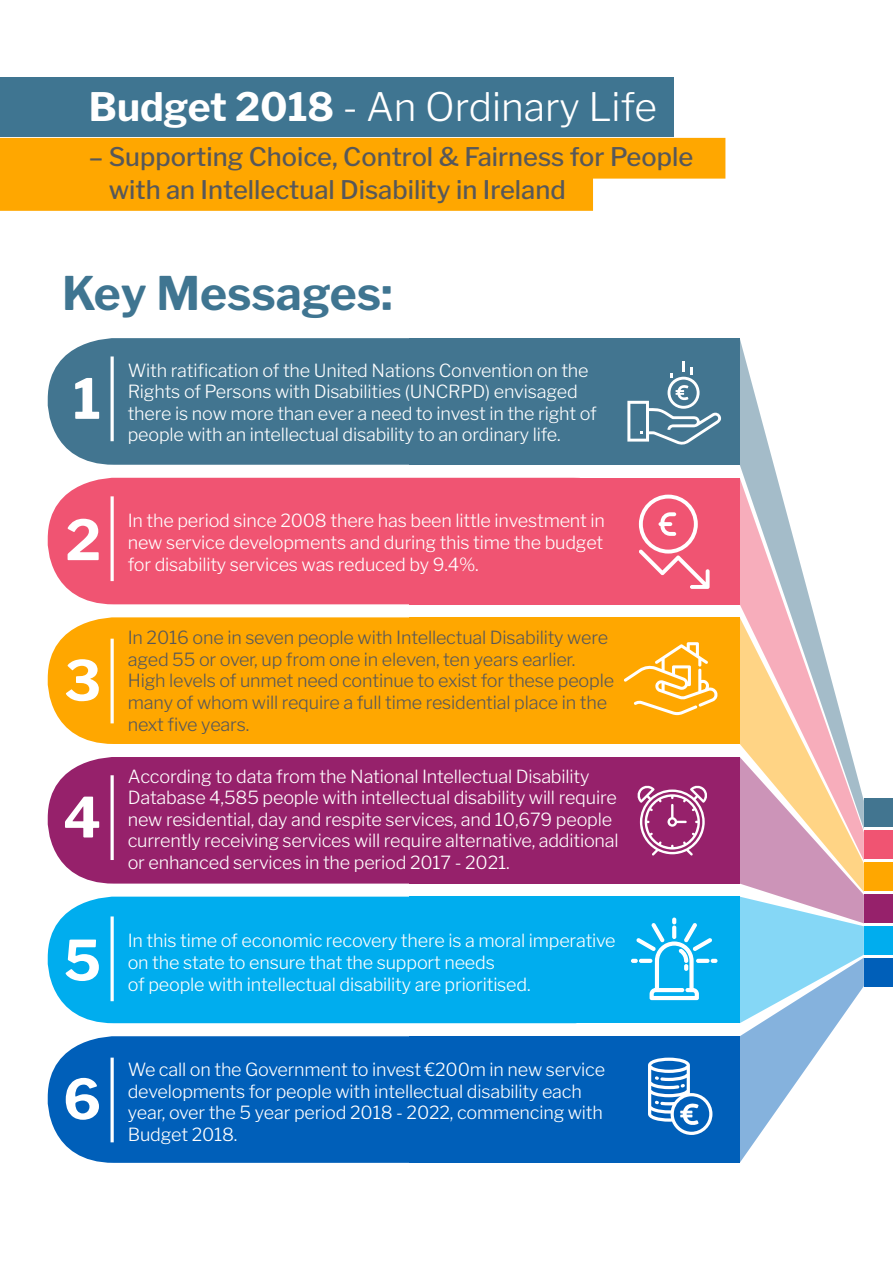
<style>
.page{position:relative;width:893px;height:1263px;background:#fff}
.page>*{position:absolute;margin:0;border:0;box-sizing:border-box;transform-origin:0 0}
.t1{font:700 55.05px "Libre Franklin";color:#fff}
.t2{font:700 46.05px "Libre Franklin";color:#3f7591}
.t3{font:300 39px "Libre Franklin";color:#fff}
.t4{font:500 25.5px/33px "Libre Franklin";color:#57585a}
.Key_Messages{font:300 18px/21.6px "Libre Franklin";letter-spacing:-.01em;color:#fff}
.Key_Messages-2{font:300 18px/21.6px "Libre Franklin";letter-spacing:-.01em;color:#57585a}
.s1{font-weight:700}
</style>
<div class="page">
<div style="left:48px;top:338px;width:361px;height:127px;background:#427590"></div>
<div style="left:48px;top:478px;width:361px;height:126px;background:#f05472"></div>
<div style="left:48px;top:617px;width:361px;height:127px;background:#ffa700"></div>
<div style="left:48px;top:757px;width:361px;height:126px;background:#96216b"></div>
<div style="left:48px;top:897px;width:361px;height:126px;background:#00adee"></div>
<div style="left:48px;top:1036px;width:361px;height:127px;background:#005fb9"></div>
<div style="left:409px;top:338px;width:331px;height:127px;background:#427590"></div>
<div style="left:409px;top:478px;width:331px;height:126px;background:#f05472"></div>
<div style="left:409px;top:617px;width:331px;height:127px;background:#ffa700"></div>
<div style="left:409px;top:757px;width:331px;height:126px;background:#96216b"></div>
<div style="left:409px;top:897px;width:331px;height:126px;background:#00adee"></div>
<div style="left:409px;top:1036px;width:331px;height:127px;background:#005fb9"></div>
<svg style="left:740px;top:340px;width:38px;height:138px"></svg>
<svg style="left:740px;top:478px;width:75px;height:139px"></svg>
<svg style="left:740px;top:617px;width:124px;height:545px"></svg>
<div style="left:864px;top:798px;width:29px;height:29px;background:#427590"></div>
<div style="left:864px;top:830px;width:29px;height:29px;background:#f05472"></div>
<div style="left:864px;top:862px;width:29px;height:29px;background:#ffa700"></div>
<div style="left:864px;top:894px;width:29px;height:29px;background:#96216b"></div>
<div style="left:864px;top:926px;width:29px;height:29px;background:#00adee"></div>
<div style="left:864px;top:958px;width:29px;height:29px;background:#005fb9"></div>
<hr style="left:111px;top:356px;width:3px;height:85px;background:#fff">
<hr style="left:111px;top:496px;width:3px;height:85px;background:#fff">
<hr style="left:111px;top:639px;width:3px;height:84px;background:#fff">
<hr style="left:111px;top:775px;width:3px;height:85px;background:#fff">
<hr style="left:111px;top:916px;width:3px;height:85px;background:#fff">
<hr style="left:111px;top:1057px;width:3px;height:85px;background:#fff">
<div style="left:0;top:77px;width:674px;height:60px;background:#3f7591"></div>
<svg style="left:0;top:138px;width:725px;height:73px;background:#ffae15"></svg>
<svg style="left:631px;top:917px;width:86px;height:84px"></svg>
<svg style="left:648px;top:1057px;width:64px;height:78px"></svg>
<svg style="left:637px;top:785px;width:70px;height:70px"></svg>
<svg style="left:624px;top:642px;width:94px;height:73px"></svg>
<svg style="left:639px;top:495px;width:71px;height:94px"></svg>
<svg style="left:627px;top:362px;width:94px;height:83px"></svg>
<p class="t3" style="left:89px;top:83px;width:570px"><span class="s1">Budget 2018</span> - An Ordinary Life</p>
<p class="t4" style="left:109px;top:140px;width:586px;text-indent:-20px">– Supporting Choice, Control &amp; Fairness for People with an Intellectual Disability in Ireland</p>
<p class="t2" style="left:62px;top:266px;width:332px">Key Messages:</p>
<p class="t1" style="left:73px;top:366px;width:30px">1</p>
<p class="t1" style="left:66px;top:507px;width:37px">2</p>
<p class="t1" style="left:64px;top:648px;width:38px">3</p>
<p class="t1" style="left:63px;top:784px;width:39px">4</p>
<p class="t1" style="left:64px;top:927px;width:39px">5</p>
<p class="t1" style="left:63px;top:1066px;width:39px">6</p>
<p class="Key_Messages" style="left:128px;top:359px;width:471px">With ratification of the United Nations Convention on the Rights of Persons with Disabilities (UNCRPD) envisaged there is now more than ever a need to invest in the right of people with an intellectual disability to an ordinary life.</p>
<p class="Key_Messages" style="left:128px;top:510px;width:479px">In the period since 2008 there has been little investment in new service developments and during this time the budget</p>
<p class="Key_Messages" style="left:128px;top:553px;width:353px">for disability services was reduced by 9.4%.</p>
<p class="Key_Messages-2" style="left:128px;top:627px;width:488px">In 2016 one in seven people with Intellectual Disability were aged 55 or over, up from one in eleven, ten years earlier.<br>High levels of unmet need continue to exist for these people many of whom will require a full time residential place in the next five years.</p>
<p class="Key_Messages" style="left:128px;top:765px;width:463px">According to data from the National Intellectual Disability</p>
<p class="Key_Messages" style="left:128px;top:787px;width:492px">Database 4,585 people with intellectual disability will require new residential, day and respite services, and 10,679 people currently receiving services will require alternative, additional or enhanced services in the period 2017 - 2021.</p>
<p class="Key_Messages" style="left:128px;top:930px;width:489px">In this time of economic recovery there is a moral imperative on the state to ensure that the support needs<br>of people with intellectual disability are prioritised.</p>
<p class="Key_Messages" style="left:128px;top:1059px;width:479px">We call on the Government to invest €200m in new service developments for people with intellectual disability each year, over the 5 year period 2018 - 2022, commencing with Budget 2018.</p>
</div>
